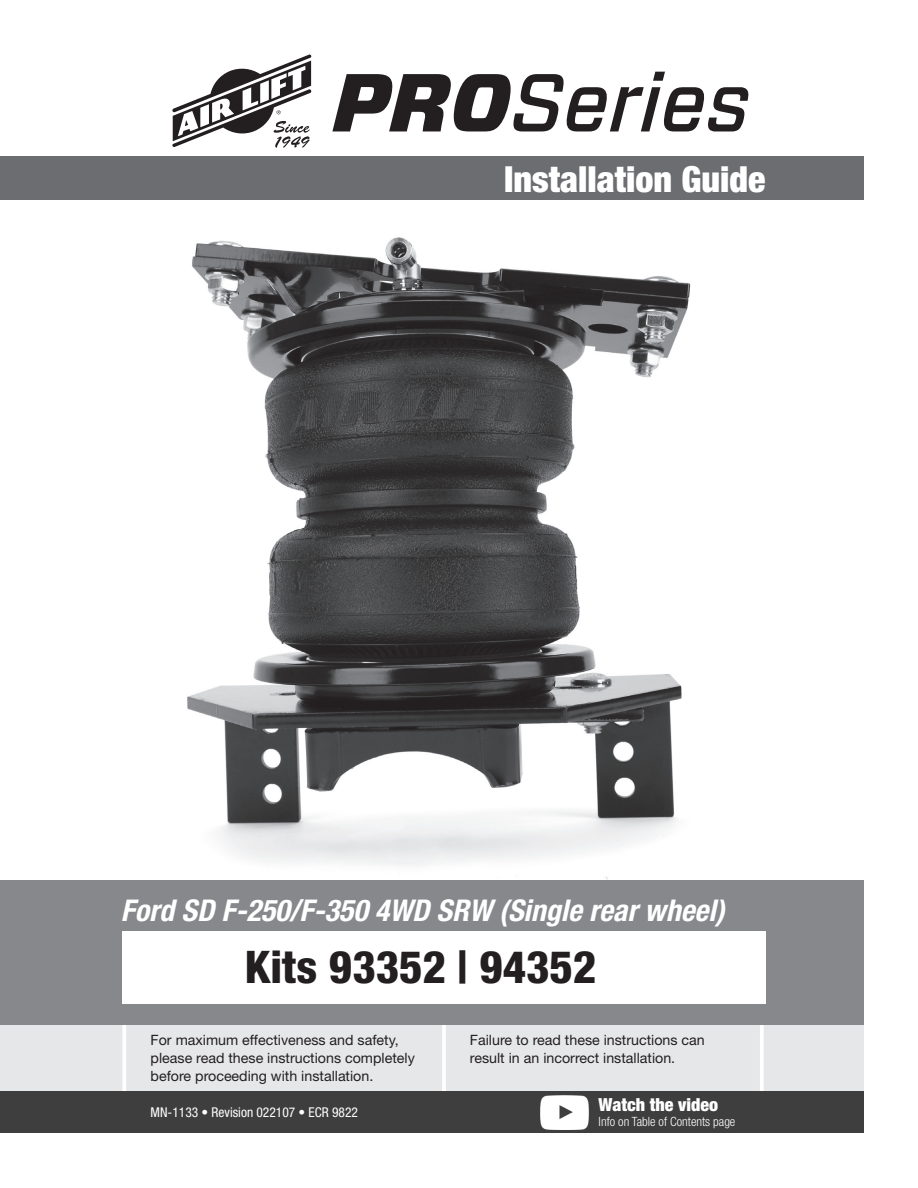
<style>
.page{position:relative;width:918px;height:1188px;background:#fff}
.page>*{position:absolute;margin:0;border:0;box-sizing:border-box;transform-origin:0 0}
.Cover_-_Kit_Number{font:800 condensed 45px "Helvetica Neue";color:#231f20}
.Cover_-_Subhead{font:900 condensed 36px "Helvetica Neue";color:#fff}
.Cover_-_Make_and_Mod{font:italic 700 condensed 30px "Helvetica Neue";color:#fff}
.t1{font:900 condensed 18px "Helvetica Neue";color:#fff}
.Body_Text{font:14.25px/18px "Helvetica Neue";color:#231f20}
.Cover_-_Footnote{font:condensed 13.5px "Helvetica Neue";color:#fff}
.t2{font:300 condensed 12.75px "Helvetica Neue";color:#fff}
</style>
<div class="page">
<img style="left:103px;top:199px;width:672px;height:681px">
<div style="left:0;top:994px;width:864px;height:112px;background:#e6e7e9"></div>
<hr style="left:760px;top:1010px;width:4px;height:96px;background:#fff">
<hr style="left:442px;top:1021px;width:4px;height:85px;background:#fff">
<hr style="left:122px;top:1021px;width:4px;height:85px;background:#fff">
<div style="left:0;top:880px;width:864px;height:144px;background:#86888b"></div>
<div style="left:122px;top:931px;width:644px;height:73px;background:#fff"></div>
<div style="left:0;top:156px;width:864px;height:43px;background:#6c6d70"></div>
<div style="left:0;top:1092px;width:864px;height:41px;background:#3e3e3f"></div>
<svg style="left:172px;top:54px;width:140px;height:94px"></svg>
<svg style="left:332px;top:72px;width:417px;height:59px"></svg>
<img style="left:540px;top:1096px;width:49px;height:33px">
<p class="Cover_-_Subhead" style="left:504px;top:157px;width:263px">Installation Guide</p>
<p class="Cover_-_Make_and_Mod" style="left:121px;top:892px;width:605px">Ford SD F-250/F-350 4WD SRW (Single rear wheel)</p>
<p class="Cover_-_Kit_Number" style="left:245px;top:939px;width:353px">Kits 93352 | 94352</p>
<p class="Body_Text" style="left:151px;top:1031px;width:266px">For maximum effectiveness and safety, please read these instructions completely before proceeding with installation.</p>
<p class="Cover_-_Footnote" style="left:151px;top:1104px;width:209px">MN-1133 • Revision 022107 • ECR 9822</p>
<p class="Body_Text" style="left:470px;top:1031px;width:236px">Failure to read these instructions can result in an incorrect installation.</p>
<p class="t1" style="left:599px;top:1094px;width:121px">Watch the video</p>
<p class="t2" style="left:599px;top:1115px;width:138px">Info on Table of Contents page</p>
</div>
